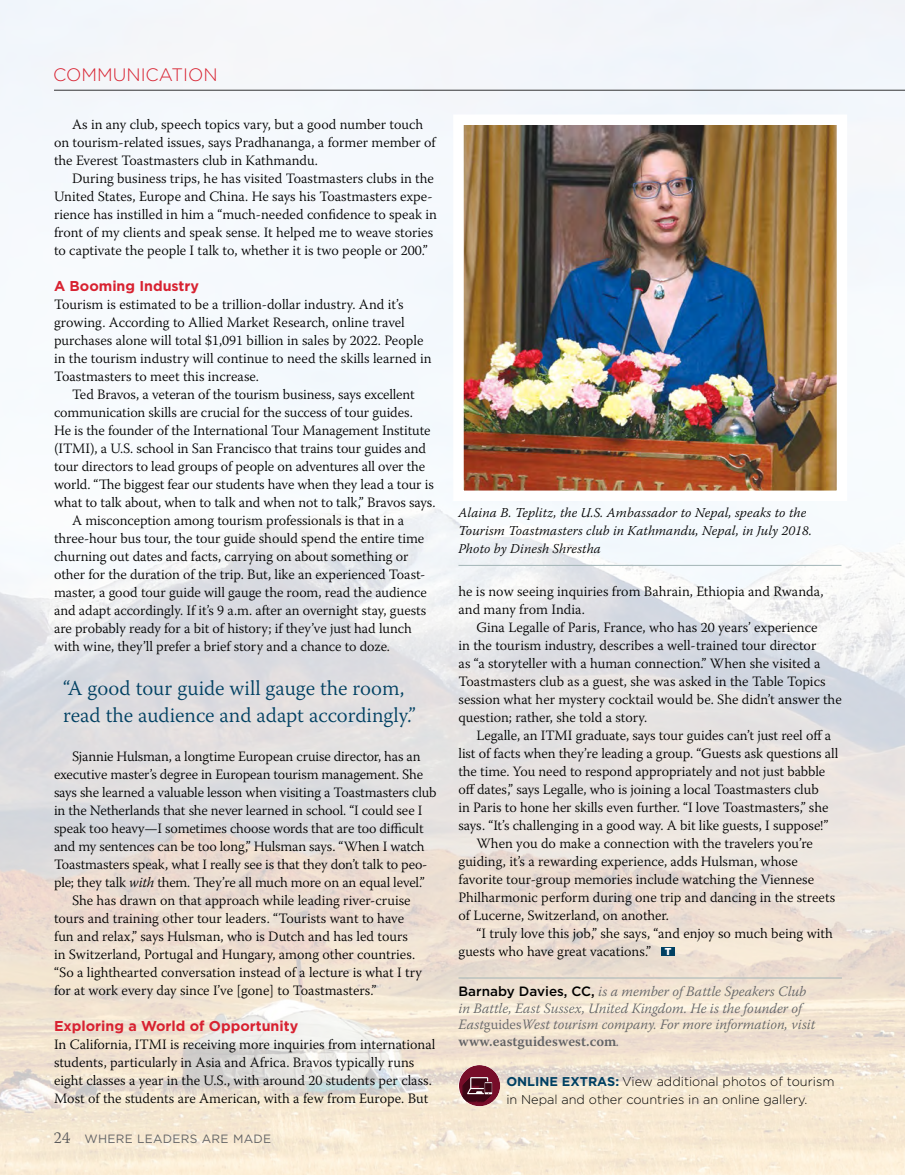
<style>
.page{position:relative;width:905px;height:1175px;background:#fff}
.page>*{position:absolute;margin:0;border:0;box-sizing:border-box;transform-origin:0 0}
.t1{font:300 21px/27px "Warnock Pro";color:#004062}
.t2{font:300 18px "Gotham";color:#d82231}
.t3{font:300 14.25px/18px "Warnock Pro";color:#000}
.t4{font:italic 300 14.25px/16.5px "Warnock Pro";color:#636466}
.t5{font:700 14.25px "Gotham";color:#d82231}
.t6{font:italic 300 13.5px/18px "Warnock Pro";letter-spacing:.01em;color:#000}
.t7{font:300 12.75px/18px "Gotham";color:#000}
.t8{font:12px "Gotham";letter-spacing:.02em;color:#636466}
.s1{font-style:italic}
.s2{font-family:"Warnock Pro";font-weight:300;font-size:16.5px;color:#58595b}
.s3{font-family:"Gotham";font-weight:900;font-size:10.05px;color:#fff}
.s4{font-family:"Gotham";font-weight:500;font-style:normal;font-size:13.5px;color:#000}
.s5{font-style:normal}
.s6{font-weight:600;font-style:normal}
.s7{font-weight:700;color:#004062}
</style>
<div class="page">
<img style="left:0;top:0;width:904px;height:1174px">
<hr style="left:458px;top:977px;width:384px;height:1px;background:#a2b4b6">
<div style="left:661px;top:946px;width:14px;height:9px;background:#004062"></div>
<img style="left:464px;top:125px;width:372px;height:365px">
<svg style="left:458px;top:1065px;width:42px;height:41px"></svg>
<div style="left:459px;top:1065px;width:41px;height:41px;background:#770d29;border-radius:50%"></div>
<svg style="left:459px;top:1077px;width:33px;height:26px"></svg>
<hr style="left:54px;top:90px;width:850px;height:1px;background:#636466">
<hr style="left:458px;top:565px;width:383px;height:1px;background:#a2b4b6">
<p class="t2" style="left:53px;top:63px;width:166px">COMMUNICATION</p>
<p class="t3" style="left:54px;top:115px;width:383px;text-indent:18px">As in any club, speech topics vary, but a good number touch on tourism-related issues, says Pradhananga, a former member of the Everest Toastmasters club in Kathmandu.</p>
<p class="t3" style="left:54px;top:169px;width:384px;text-indent:18px">During business trips, he has visited Toastmasters clubs in the United States, Europe and China. He says his Toastmasters expe&shy;rience has instilled in him a “much-needed confidence to speak in front of my clients and speak sense. It helped me to weave stories to captivate the people I talk to, whether it is two people or 200.”</p>
<p class="t5" style="left:54px;top:276px;width:146px">A Booming Industry</p>
<p class="t3" style="left:54px;top:295px;width:379px">Tourism is estimated to be a trillion-dollar industry. And it’s growing. According to Allied Market Research, online travel purchases alone will total $1,091 billion in sales by 2022. People in the tourism industry will continue to need the skills learned in Toastmasters to meet this increase.</p>
<p class="t3" style="left:72px;top:385px;width:344px">Ted Bravos, a veteran of the tourism business, says excellent</p>
<p class="t3" style="left:54px;top:403px;width:360px">communication skills are crucial for the success of tour guides.</p>
<p class="t3" style="left:54px;top:421px;width:378px">He is the founder of the International Tour Management Institute</p>
<p class="t3" style="left:54px;top:439px;width:373px">(ITMI), a U.S. school in San Francisco that trains tour guides and</p>
<p class="t3" style="left:54px;top:457px;width:372px">tour directors to lead groups of people on adventures all over the</p>
<p class="t3" style="left:54px;top:475px;width:381px">world. “The biggest fear our students have when they lead a tour is</p>
<p class="t3" style="left:54px;top:493px;width:383px">what to talk about, when to talk and when not to talk,” Bravos says.</p>
<p class="t3" style="left:72px;top:511px;width:334px">A misconception among tourism professionals is that in a</p>
<p class="t3" style="left:54px;top:529px;width:372px">three-hour bus tour, the tour guide should spend the entire time</p>
<p class="t3" style="left:54px;top:547px;width:356px">churning out dates and facts, carrying on about something or</p>
<p class="t3" style="left:54px;top:565px;width:373px">other for the duration of the trip. But, like an experienced Toast-</p>
<p class="t3" style="left:54px;top:583px;width:374px">master, a good tour guide will gauge the room, read the audience</p>
<p class="t3" style="left:54px;top:601px;width:374px">and adapt accordingly. If it’s 9 a.m. after an overnight stay, guests</p>
<p class="t3" style="left:54px;top:619px;width:359px">are probably ready for a bit of history; if they’ve just had lunch</p>
<p class="t3" style="left:54px;top:637px;width:337px">with wine, they’ll prefer a brief story and a chance to doze.</p>
<h1 class="t1" style="left:63px;top:674px;width:354px">“A good tour guide will gauge the room, read the audience and adapt accordingly.”</h1>
<p class="t3" style="left:72px;top:746px;width:350px">Sjannie Hulsman, a longtime European cruise director, has an</p>
<p class="t3" style="left:54px;top:764px;width:370px">executive master’s degree in European tourism management. She</p>
<p class="t3" style="left:54px;top:782px;width:384px">says she learned a valuable lesson when visiting a Toastmasters club</p>
<p class="t3" style="left:54px;top:800px;width:370px">in the Netherlands that she never learned in school. “I could see I</p>
<p class="t3" style="left:54px;top:818px;width:371px">speak too heavy—I sometimes choose words that are too difficult</p>
<p class="t3" style="left:54px;top:836px;width:372px">and my sentences can be too long,” Hulsman says. “When I watch</p>
<p class="t3" style="left:54px;top:854px;width:375px">Toastmasters speak, what I really see is that they don’t talk to peo-</p>
<p class="t3" style="left:54px;top:872px;width:372px">ple; they talk <span class="s1">with</span> them. They’re all much more on an equal level.”</p>
<p class="t3" style="left:72px;top:890px;width:340px">She has drawn on that approach while leading river-cruise</p>
<p class="t3" style="left:54px;top:908px;width:351px">tours and training other tour leaders. “Tourists want to have</p>
<p class="t3" style="left:54px;top:926px;width:355px">fun and relax,” says Hulsman, who is Dutch and has led tours</p>
<p class="t3" style="left:54px;top:944px;width:363px">in Switzerland, Portugal and Hungary, among other countries.</p>
<p class="t3" style="left:54px;top:962px;width:369px">“So a lighthearted conversation instead of a lecture is what I try</p>
<p class="t3" style="left:54px;top:980px;width:324px">for at work every day since I’ve [gone] to Toastmasters.”</p>
<p class="t5" style="left:54px;top:1016px;width:246px">Exploring a World of Opportunity</p>
<p class="t3" style="left:54px;top:1034px;width:383px">In California, ITMI is receiving more inquiries from international students, particularly in Asia and Africa. Bravos typically runs eight classes a year in the U.S., with around 20 students per class.<br>Most of the students are American, with a few from Europe. But</p>
<p class="t8" style="left:54px;top:1131px;width:219px"><span class="s2">24</span> WHERE LEADERS ARE MADE</p>
<p class="t6" style="left:458px;top:503px;width:355px">Alaina B. Teplitz, the U.S. Ambassador to Nepal, speaks to the<br>Tourism Toastmasters club in Kathmandu, Nepal, in July 2018.<br>Photo by Dinesh Shrestha</p>
<p class="t3" style="left:458px;top:582px;width:366px">he is now seeing inquiries from Bahrain, Ethiopia and Rwanda, and many from India.</p>
<p class="t3" style="left:458px;top:618px;width:385px;text-indent:18px">Gina Legalle of Paris, France, who has 20 years’ experience<br>in the tourism industry, describes a well-trained tour director<br>as “a storyteller with a human connection.” When she visited a Toastmasters club as a guest, she was asked in the Table Topics session what her mystery cocktail would be. She didn’t answer the question; rather, she told a story.</p>
<p class="t3" style="left:476px;top:726px;width:356px">Legalle, an ITMI graduate, says tour guides can’t just reel off a</p>
<p class="t3" style="left:458px;top:744px;width:381px">list of facts when they’re leading a group. “Guests ask questions all</p>
<p class="t3" style="left:458px;top:762px;width:368px">the time. You need to respond appropriately and not just babble</p>
<p class="t3" style="left:458px;top:780px;width:362px">off dates,” says Legalle, who is joining a local Toastmasters club</p>
<p class="t3" style="left:458px;top:798px;width:371px">in Paris to hone her skills even further. “I love Toastmasters,” she</p>
<p class="t3" style="left:458px;top:816px;width:371px">says. “It’s challenging in a good way. A bit like guests, I suppose!”</p>
<p class="t3" style="left:476px;top:834px;width:338px">When you do make a connection with the travelers you’re</p>
<p class="t3" style="left:458px;top:852px;width:341px">guiding, it’s a rewarding experience, adds Hulsman, whose</p>
<p class="t3" style="left:458px;top:870px;width:357px">favorite tour-group memories include watching the Viennese</p>
<p class="t3" style="left:458px;top:888px;width:378px">Philharmonic perform during one trip and dancing in the streets</p>
<p class="t3" style="left:458px;top:906px;width:212px">of Lucerne, Switzerland, on another.</p>
<p class="t3" style="left:476px;top:924px;width:358px">“I truly love this job,” she says, “and enjoy so much being with</p>
<p class="t3" style="left:458px;top:942px;width:214px">guests who have great vacations.” <span class="s3">T</span></p>
<p class="t4" style="left:458px;top:983px;width:358px"><span class="s4">Barnaby Davies, CC,</span> is a member of Battle Speakers Club in Battle, East Sussex, United Kingdom. He is the founder of East<span class="s5">guides</span>West tourism company. For more information, visit <span class="s6">www.eastguideswest.com</span>.</p>
<p class="t7" style="left:506px;top:1071px;width:329px"><span class="s7">ONLINE EXTRAS:</span> View additional photos of tourism in Nepal and other countries in an online gallery.</p>
</div>
